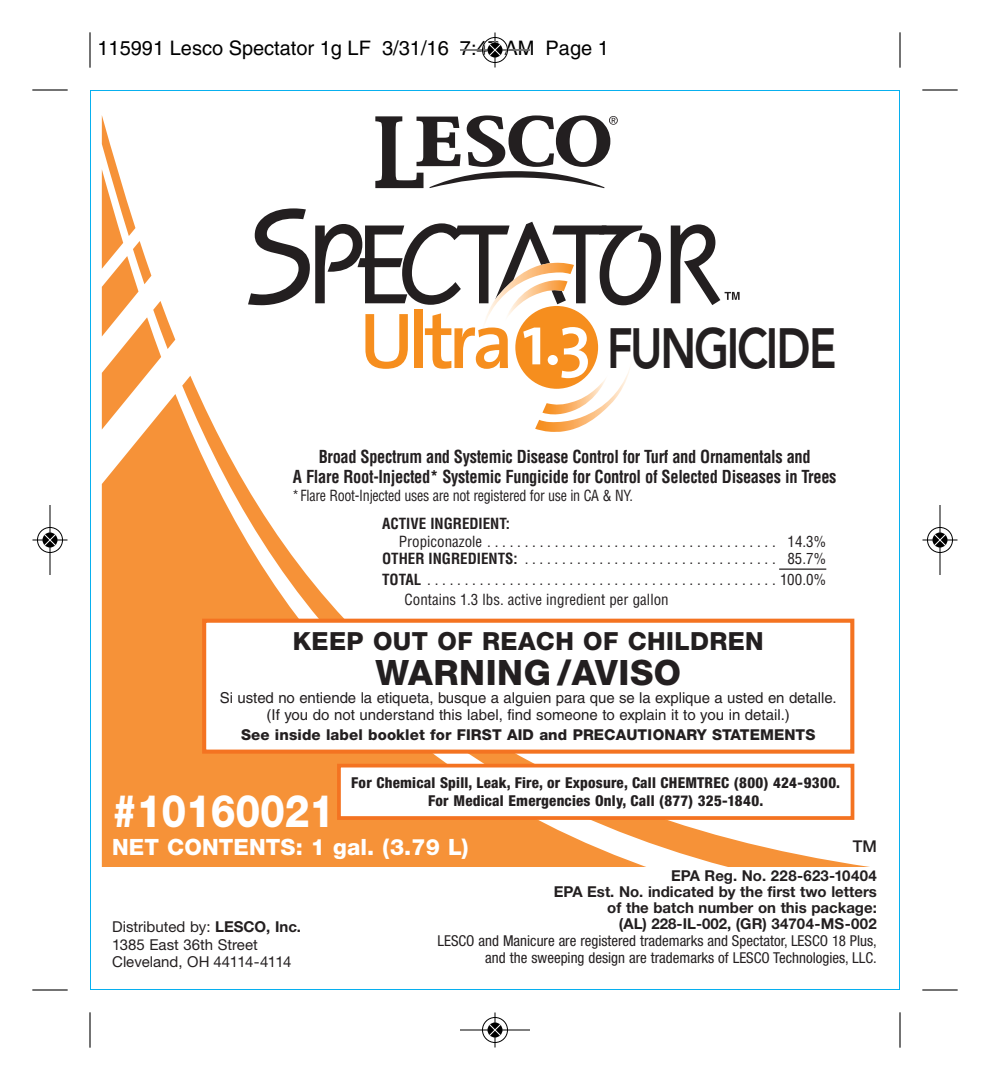
<style>
.page{position:relative;width:990px;height:1080px;background:#fff}
.page>*{position:absolute;margin:0;border:0;box-sizing:border-box;transform-origin:0 0}
.t1{font:800 56.25px "Avenir";letter-spacing:-.045em;color:#231f20;scale:.8 1}
.t2{font:800 45px "Helvetica Neue";letter-spacing:-.005em;color:#fff;scale:.88 1}
.t3{font:800 35px "Helvetica Neue";letter-spacing:.015em;color:#231f20}
.t4{font:800 25px "Helvetica Neue";letter-spacing:.015em;color:#231f20}
.t5{font:800 22.5px "Helvetica Neue";letter-spacing:.005em;color:#fff}
.t6{font:20px "Helvetica";color:#000}
.t7{font:700 condensed 17.5px/20px "Helvetica";letter-spacing:-.02em;color:#231f20;text-align:center;scale:.94 1}
.t8{font:500 16.25px "Helvetica Neue";color:#231f20}
.t9{font:condensed 15px/17.5px "Helvetica";color:#231f20;text-align:right}
.t10{font:15px/17px "Helvetica";letter-spacing:-.005em;color:#231f20;text-align:center}
.t11{font:700 15px/16.2px "Helvetica Neue";color:#231f20;text-align:right}
.t12{font:condensed 15px/16.8px "Helvetica Neue";color:#231f20;text-align:right}
.t13{font:800 condensed 15px/17.5px "Helvetica Neue";letter-spacing:.015em;color:#231f20;text-align:center}
.t14{font:15px/17.5px "Helvetica Neue";color:#231f20}
.t15{font:800 15px "Helvetica Neue";letter-spacing:.005em;color:#231f20}
.t16{font:condensed 15px "Helvetica";letter-spacing:-.02em;color:#231f20;scale:.94 1}
.t17{font:700 condensed 15px "Helvetica";color:#231f20}
.s1{font-weight:700}
</style>
<div class="page">
<div style="left:102px;top:394px;width:80px;height:472px;background:#f69238"></div>
<svg style="left:102px;top:116px;width:73px;height:314px"></svg>
<svg style="left:182px;top:376px;width:681px;height:490px"></svg>
<svg style="left:375px;top:115px;width:243px;height:73px"></svg>
<hr style="left:779px;top:569px;width:47px;height:1px;background:#231f20">
<div style="left:204px;top:621px;width:648px;height:131px;background:#fff"></div>
<div style="left:202px;top:619px;width:652px;height:135px;border:4px solid #f47321"></div>
<svg style="left:671px;top:224px;width:69px;height:81px"></svg>
<svg style="left:248px;top:208px;width:413px;height:224px"></svg>
<div style="left:339px;top:766px;width:514px;height:52px;background:#fff"></div>
<div style="left:337px;top:764px;width:517px;height:56px;border:4px solid #f47321"></div>
<hr style="left:90px;top:32px;width:1px;height:36px;background:#000">
<hr style="left:32px;top:90px;width:36px;height:1px;background:#000">
<hr style="left:900px;top:32px;width:1px;height:36px;background:#000">
<hr style="left:922px;top:90px;width:36px;height:1px;background:#000">
<hr style="left:90px;top:1012px;width:1px;height:36px;background:#000">
<hr style="left:32px;top:990px;width:36px;height:1px;background:#000">
<hr style="left:900px;top:1012px;width:1px;height:36px;background:#000">
<hr style="left:922px;top:990px;width:36px;height:1px;background:#000">
<div style="left:482px;top:37px;width:26px;height:26px;border:2px solid #fff;border-radius:50%"></div>
<svg style="left:487px;top:42px;width:16px;height:16px"></svg>
<hr style="left:460px;top:50px;width:70px;height:1px;background:#000">
<hr style="left:495px;top:32px;width:1px;height:36px;background:#000">
<div style="left:482px;top:37px;width:26px;height:26px;border:1px solid #000;border-radius:50%"></div>
<svg style="left:488px;top:42px;width:14px;height:16px"></svg>
<svg style="left:489px;top:44px;width:12px;height:12px"></svg>
<div style="left:482px;top:1017px;width:26px;height:26px;border:2px solid #fff;border-radius:50%"></div>
<svg style="left:487px;top:1022px;width:16px;height:16px"></svg>
<hr style="left:460px;top:1030px;width:70px;height:1px;background:#000">
<hr style="left:495px;top:1012px;width:1px;height:36px;background:#000">
<div style="left:482px;top:1017px;width:26px;height:26px;border:1px solid #000;border-radius:50%"></div>
<svg style="left:488px;top:1022px;width:14px;height:16px"></svg>
<svg style="left:489px;top:1024px;width:12px;height:12px"></svg>
<div style="left:37px;top:527px;width:26px;height:26px;border:2px solid #fff;border-radius:50%"></div>
<hr style="left:50px;top:505px;width:1px;height:70px;background:#000">
<hr style="left:32px;top:540px;width:36px;height:1px;background:#000">
<div style="left:37px;top:527px;width:26px;height:26px;border:1px solid #000;border-radius:50%"></div>
<svg style="left:42px;top:532px;width:16px;height:16px"></svg>
<svg style="left:44px;top:534px;width:12px;height:12px"></svg>
<div style="left:927px;top:527px;width:26px;height:26px;border:2px solid #fff;border-radius:50%"></div>
<hr style="left:940px;top:505px;width:1px;height:70px;background:#000">
<hr style="left:922px;top:540px;width:36px;height:1px;background:#000">
<div style="left:927px;top:527px;width:26px;height:26px;border:1px solid #000;border-radius:50%"></div>
<svg style="left:932px;top:532px;width:16px;height:16px"></svg>
<svg style="left:934px;top:534px;width:12px;height:12px"></svg>
<h3 class="t6" style="left:98px;top:41px;width:513px">115991 Lesco Spectator 1g LF 3/31/16 7:47 AM Page 1</h3>
<h1 class="t1" style="left:607px;top:326px;width:288px">FUNGICIDE</h1>
<p class="t7" style="left:293px;top:448px;width:580px">Broad Spectrum and Systemic Disease Control for Turf and Ornamentals and<br>A Flare Root-Injected* Systemic Fungicide for Control of Selected Diseases in Trees</p>
<p class="t16" style="left:292px;top:489px;width:364px">*Flare Root-Injected uses are not registered for use in CA &amp; NY.</p>
<p class="t17" style="left:382px;top:518px;width:129px">ACTIVE INGREDIENT:</p>
<p class="t9" style="left:382px;top:534px;width:446px">Propiconazole . . . . . . . . . . . . . . . . . . . . . . . . . . . . . . . . . . . . . . . 14.3%<br><span class="s1">OTHER INGREDIENTS:</span> . . . . . . . . . . . . . . . . . . . . . . . . . . . . . . . . . . 85.7%</p>
<p class="t9" style="left:405px;top:570px;width:423px;line-height:20.2px;text-align:left;text-indent:-22px"><span class="s1">TOTAL</span> . . . . . . . . . . . . . . . . . . . . . . . . . . . . . . . . . . . . . . . . . . . . . . . 100.0%<br>Contains 1.3 lbs. active ingredient per gallon</p>
<h3 class="t4" style="left:293px;top:632px;width:473px">KEEP OUT OF REACH OF CHILDREN</h3>
<h3 class="t3" style="left:375px;top:660px;width:307px">WARNING /AVISO</h3>
<p class="t10" style="left:220px;top:691px;width:618px">Si usted no entiende la etiqueta, busque a alguien para que se la explique a usted en detalle. (If you do not understand this label, find someone to explain it to you in detail.)</p>
<p class="t15" style="left:241px;top:730px;width:576px">See inside label booklet for FIRST AID and PRECAUTIONARY STATEMENTS</p>
<p class="t13" style="left:351px;top:775px;width:490px">For Chemical Spill, Leak, Fire, or Exposure, Call CHEMTREC (800) 424-9300.<br>For Medical Emergencies Only, Call (877) 325-1840.</p>
<h2 class="t2" style="left:112px;top:795px;width:254px">#10160021</h2>
<h3 class="t5" style="left:112px;top:839px;width:358px">NET CONTENTS: 1 gal. (3.79 L)</h3>
<p class="t8" style="left:853px;top:841px;width:26px">TM</p>
<p class="t14" style="left:112px;top:919px;width:190px">Distributed by: <span class="s1">LESCO, Inc.<br></span>1385 East 36th Street<br>Cleveland, OH 44114-4114</p>
<p class="t11" style="left:554px;top:869px;width:325px">EPA Reg. No. 228-623-10404<br>EPA Est. No. indicated by the first two letters of the batch number on this package:<br>(AL) 228-IL-002, (GR) 34704-MS-002</p>
<p class="t12" style="left:437px;top:934px;width:441px">LESCO and Manicure are registered trademarks and Spectator, LESCO 18 Plus, and the sweeping design are trademarks of LESCO Technologies, LLC.</p>
</div>
